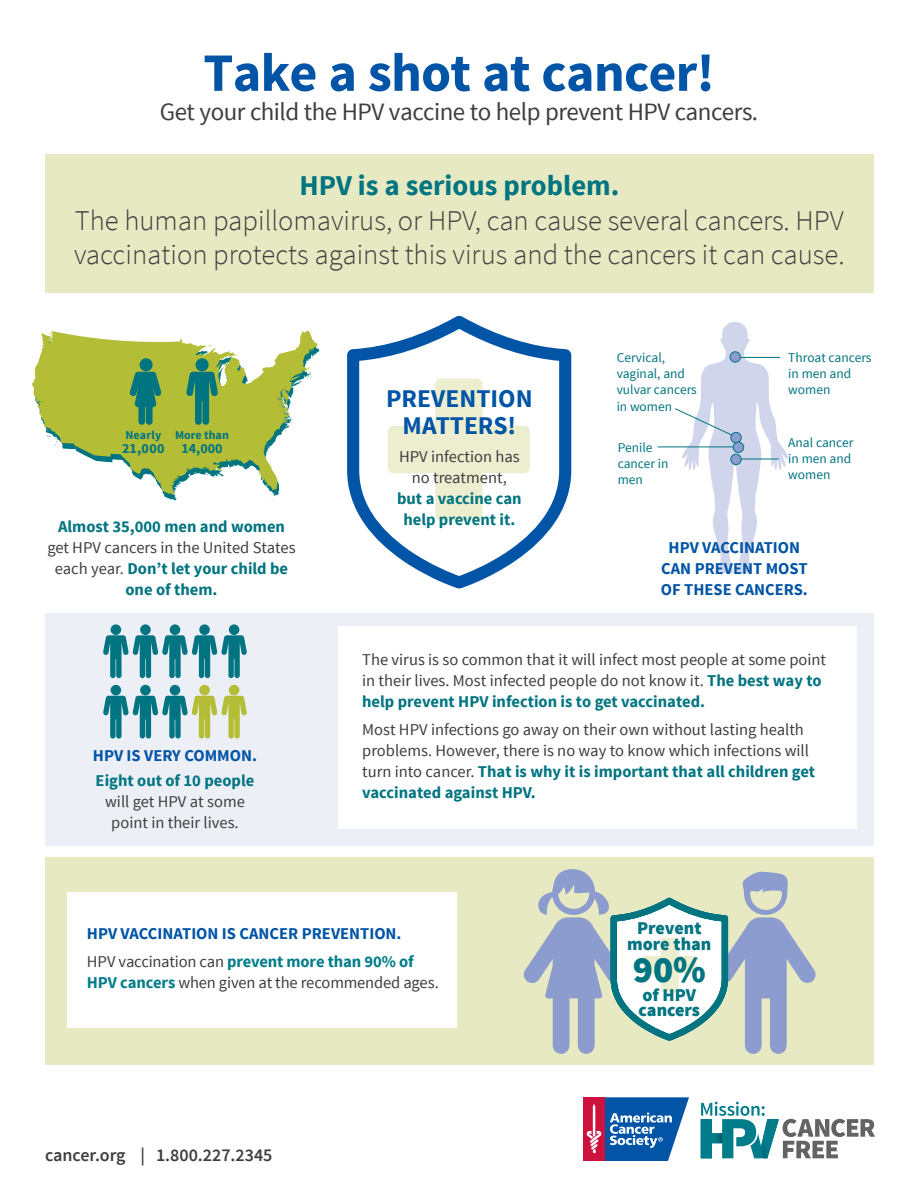
<style>
.page{position:relative;width:918px;height:1188px;background:#fff}
.page>*{position:absolute;margin:0;border:0;box-sizing:border-box;transform-origin:0 0}
.t1{font:700 54.15px "Source Sans Pro";letter-spacing:-.015em;color:#0154a6}
.t2{font:900 37.5px "Source Sans Pro";color:#007481}
.t3{font:300 28.65px/34.3px "Source Sans Pro";color:#3e3e3f}
.t4{font:700 28.65px "Source Sans Pro";color:#007481}
.t5{font:700 25.5px/27.8px "Source Sans Pro";color:#0154a6;text-align:center}
.t6{font:24.9px "Source Sans Pro";letter-spacing:-.02em;color:#3e3e3f}
.t7{font:900 18px/16.5px "Source Sans Pro";color:#007481;text-align:center}
.t8{font:600 18px "Source Sans Pro";color:#3e3e3f}
.t9{font:16.5px/21px "Source Sans Pro";color:#3e3e3f;text-align:center}
.t10{font:700 16.5px/21px "Source Sans Pro";color:#0154a6}
.t11{font:700 16.5px/21px "Source Sans Pro";color:#007481;text-align:center}
.t12{font:700 14.1px "Source Sans Pro";color:#007481}
.t13{font:13.5px/16.2px "Source Sans Pro";color:#007481}
.t14{font:700 12px "Source Sans Pro";color:#007481}
.s1{font-weight:700;color:#007481}
.s2{font-weight:400;color:#3e3e3f}
.s3{color:#007d8a}
.s4{font-weight:700;color:#007d8a}
</style>
<div class="page">
<svg style="left:32px;top:331px;width:286px;height:166px;fill:#b3bd35"></svg>
<div style="left:45px;top:857px;width:829px;height:208px;background:#e7e9c2"></div>
<div style="left:45px;top:154px;width:829px;height:139px;background:#e7e9c2"></div>
<div style="left:45px;top:613px;width:829px;height:233px;background:#edeff7"></div>
<svg style="left:347px;top:316px;width:224px;height:272px"></svg>
<svg style="left:388px;top:379px;width:142px;height:141px"></svg>
<hr style="left:658px;top:446px;width:77px;height:1px;background:#007481">
<svg style="left:674px;top:322px;width:114px;height:252px"></svg>
<div style="left:730px;top:352px;width:10px;height:10px;background:#8c9cce;border-radius:50%"></div>
<div style="left:730px;top:351px;width:11px;height:12px;border:1px solid #007481;border-radius:50%"></div>
<div style="left:731px;top:432px;width:10px;height:11px;background:#8c9cce;border-radius:50%"></div>
<div style="left:730px;top:432px;width:12px;height:11px;border:1px solid #007481;border-radius:50%"></div>
<div style="left:733px;top:442px;width:11px;height:10px;background:#8c9cce;border-radius:50%"></div>
<div style="left:733px;top:442px;width:11px;height:11px;border:1px solid #007481;border-radius:50%"></div>
<div style="left:731px;top:454px;width:10px;height:11px;background:#8c9cce;border-radius:50%"></div>
<div style="left:730px;top:454px;width:12px;height:11px;border:1px solid #007481;border-radius:50%"></div>
<div style="left:140px;top:358px;width:13px;height:13px;background:#007481;border-radius:50%"></div>
<svg style="left:130px;top:372px;width:31px;height:53px;background:#3e8d66"></svg>
<div style="left:196px;top:358px;width:13px;height:13px;background:#007481;border-radius:50%"></div>
<svg style="left:186px;top:372px;width:32px;height:53px;background:#489161"></svg>
<div style="left:338px;top:627px;width:519px;height:202px;background:#fff"></div>
<div style="left:67px;top:892px;width:390px;height:135px;background:#fff"></div>
<svg style="left:523px;top:869px;width:293px;height:185px"></svg>
<div style="left:583px;top:1097px;width:21px;height:64px;background:#cd123d"></div>
<svg style="left:587px;top:1097px;width:102px;height:64px"></svg>
<svg style="left:701px;top:1102px;width:174px;height:56px"></svg>
<img style="left:701px;top:1119px;width:21px;height:39px">
<img style="left:761px;top:1119px;width:18px;height:39px">
<div style="left:140px;top:624px;width:11px;height:11px;background:#007481;border-radius:50%"></div>
<div style="left:111px;top:624px;width:10px;height:11px;background:#007481;border-radius:50%"></div>
<div style="left:170px;top:685px;width:10px;height:10px;background:#007481;border-radius:50%"></div>
<div style="left:140px;top:685px;width:11px;height:10px;background:#007481;border-radius:50%"></div>
<div style="left:170px;top:624px;width:10px;height:11px;background:#007481;border-radius:50%"></div>
<div style="left:199px;top:624px;width:11px;height:11px;background:#007481;border-radius:50%"></div>
<div style="left:199px;top:685px;width:11px;height:10px;background:#b3bd35;border-radius:50%"></div>
<div style="left:229px;top:624px;width:10px;height:11px;background:#007481;border-radius:50%"></div>
<svg style="left:103px;top:635px;width:144px;height:43px"></svg>
<div style="left:229px;top:685px;width:10px;height:10px;background:#b3bd35;border-radius:50%"></div>
<div style="left:111px;top:685px;width:10px;height:10px;background:#007481;border-radius:50%"></div>
<svg style="left:103px;top:696px;width:144px;height:43px"></svg>
<h1 class="t1" style="left:203px;top:38px;width:513px">Take a shot at cancer!</h1>
<h3 class="t6" style="left:160px;top:97px;width:600px">Get your child the HPV vaccine to help prevent HPV cancers.</h3>
<h3 class="t4" style="left:299px;top:168px;width:321px">HPV is a serious problem.</h3>
<h3 class="t3" style="left:74px;top:203px;width:772px">The human papillomavirus, or HPV, can cause several cancers. HPV vaccination protects against this virus and the cancers it can cause.</h3>
<p class="t14" style="left:125px;top:428px;width:37px">Nearly</p>
<p class="t12" style="left:122px;top:439px;width:44px">21,000</p>
<p class="t14" style="left:175px;top:428px;width:55px">More than</p>
<p class="t12" style="left:181px;top:439px;width:43px">14,000</p>
<p class="t11" style="left:58px;top:516px;width:229px">Almost 35,000 men and women</p>
<p class="t9" style="left:47px;top:537px;width:250px">get HPV cancers in the United States each year. <span class="s1">Don’t let your child be one of them.</span></p>
<p class="t10" style="left:93px;top:746px;width:166px">HPV IS VERY COMMON.</p>
<p class="t11" style="left:96px;top:771px;width:160px">Eight out of 10 people</p>
<p class="t9" style="left:105px;top:791px;width:141px">will get HPV at some point in their lives.</p>
<h3 class="t5" style="left:386px;top:385px;width:148px">PREVENTION<br>MATTERS!</h3>
<p class="t9" style="left:399px;top:447px;width:122px">HPV infection has no treatment,</p>
<p class="t11" style="left:397px;top:489px;width:126px">but a vaccine can help prevent it.</p>
<p class="t13" style="left:617px;top:350px;width:82px">Cervical, vaginal, and vulvar cancers in women</p>
<p class="t13" style="left:618px;top:439px;width:52px">Penile cancer in men</p>
<p class="t13" style="left:788px;top:435px;width:67px">Anal cancer in men and women</p>
<p class="t13" style="left:788px;top:350px;width:85px">Throat cancers in men and women</p>
<p class="t10" style="left:661px;top:537px;width:149px;text-align:center">HPV VACCINATION<br>CAN PREVENT MOST<br>OF THESE CANCERS.</p>
<p class="t9" style="left:362px;top:649px;width:465px;text-align:left">The virus is so common that it will infect most people at some point in their lives. Most infected people do not know it. <span class="s1">The best way to help prevent HPV infection is to get vaccinated.</span></p>
<p class="t9" style="left:362px;top:719px;width:454px;text-align:left">Most HPV infections go away on their own without lasting health problems. However, there is no way to know which infections will turn into cancer. <span class="s1">That is why it is important that all children get vaccinated against HPV.</span></p>
<p class="t10" style="left:87px;top:920px;width:328px;line-height:27.8px">HPV VACCINATION IS CANCER PREVENTION.<br><span class="s2">HPV vaccination can</span> <span class="s3">prevent more than 90% of</span></p>
<p class="t9" style="left:87px;top:972px;width:353px"><span class="s4">HPV cancers</span> when given at the recommended ages.</p>
<p class="t8" style="left:45px;top:1144px;width:229px">cancer.org | 1.800.227.2345</p>
<p class="t7" style="left:627px;top:920px;width:86px">Prevent more than</p>
<h2 class="t2" style="left:633px;top:945px;width:75px">90%</h2>
<p class="t7" style="left:639px;top:988px;width:63px;line-height:15px;text-align:left">of HPV cancers</p>
</div>
